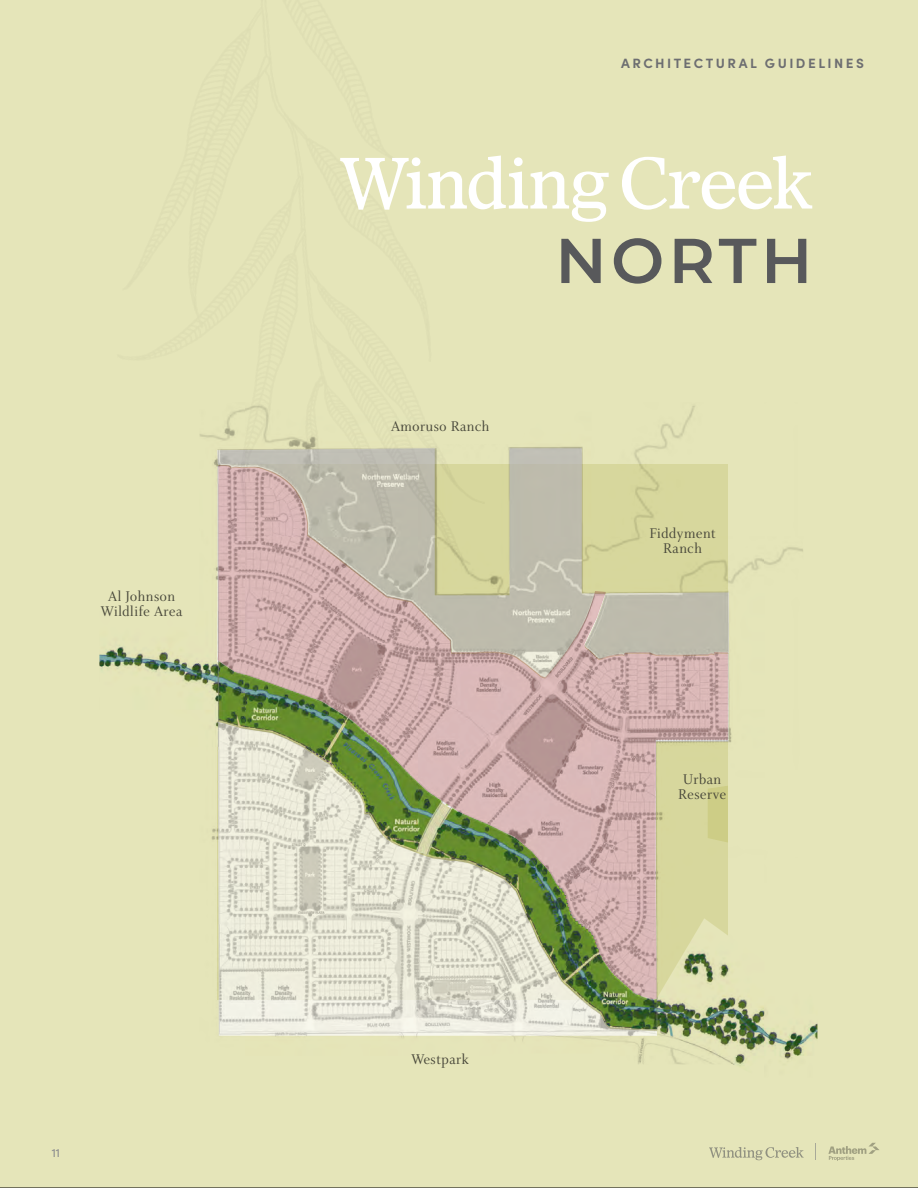
<style>
.page{position:relative;width:918px;height:1188px;background:#e5e5b9}
.page>*{position:absolute;margin:0;border:0;box-sizing:border-box;transform-origin:0 0}
.t1{font:600 63.15px "Montserrat";letter-spacing:.07em;color:#58595b}
.t2{font:15px/15px "Whitman Display";letter-spacing:.04em;color:#4f4e4f;text-align:center}
.t3{font:700 13.5px "Sofia Pro";letter-spacing:.185em;color:#6d6e71}
.t4{font:12px "Sofia Pro";color:#888a8d}
</style>
<div class="page">
<hr style="left:0;top:1187px;width:918px;height:1px;background:#000">
<svg style="left:340px;top:156px;width:269px;height:66px"></svg>
<svg style="left:622px;top:156px;width:190px;height:54px"></svg>
<img style="left:200px;top:405px;width:603px;height:206px">
<img style="left:100px;top:611px;width:717px;height:455px">
<svg style="left:218px;top:465px;width:510px;height:534px;background:#c6bda6"></svg>
<svg style="left:595px;top:591px;width:11px;height:2px"></svg>
<svg style="left:656px;top:945px;width:1px;height:54px"></svg>
<svg style="left:828px;top:1143px;width:51px;height:18px"></svg>
<svg style="left:709px;top:1147px;width:95px;height:13px"></svg>
<svg style="left:815px;top:1143px;width:1px;height:17px"></svg>
<p class="t2" style="left:101px;top:588px;width:83px">Al Johnson<br>Wildlife Area</p>
<p class="t4" style="left:52px;top:1144px;width:10px">11</p>
<p class="t2" style="left:391px;top:419px;width:100px">Amoruso Ranch</p>
<p class="t3" style="left:621px;top:53px;width:244px">ARCHITECTURAL GUIDELINES</p>
<h1 class="t1" style="left:555px;top:216px;width:258px">NORTH</h1>
<p class="t2" style="left:650px;top:525px;width:68px">Fiddyment<br>Ranch</p>
<p class="t2" style="left:678px;top:772px;width:49px">Urban<br>Reserve</p>
<p class="t2" style="left:411px;top:1052px;width:59px">Westpark</p>
</div>
